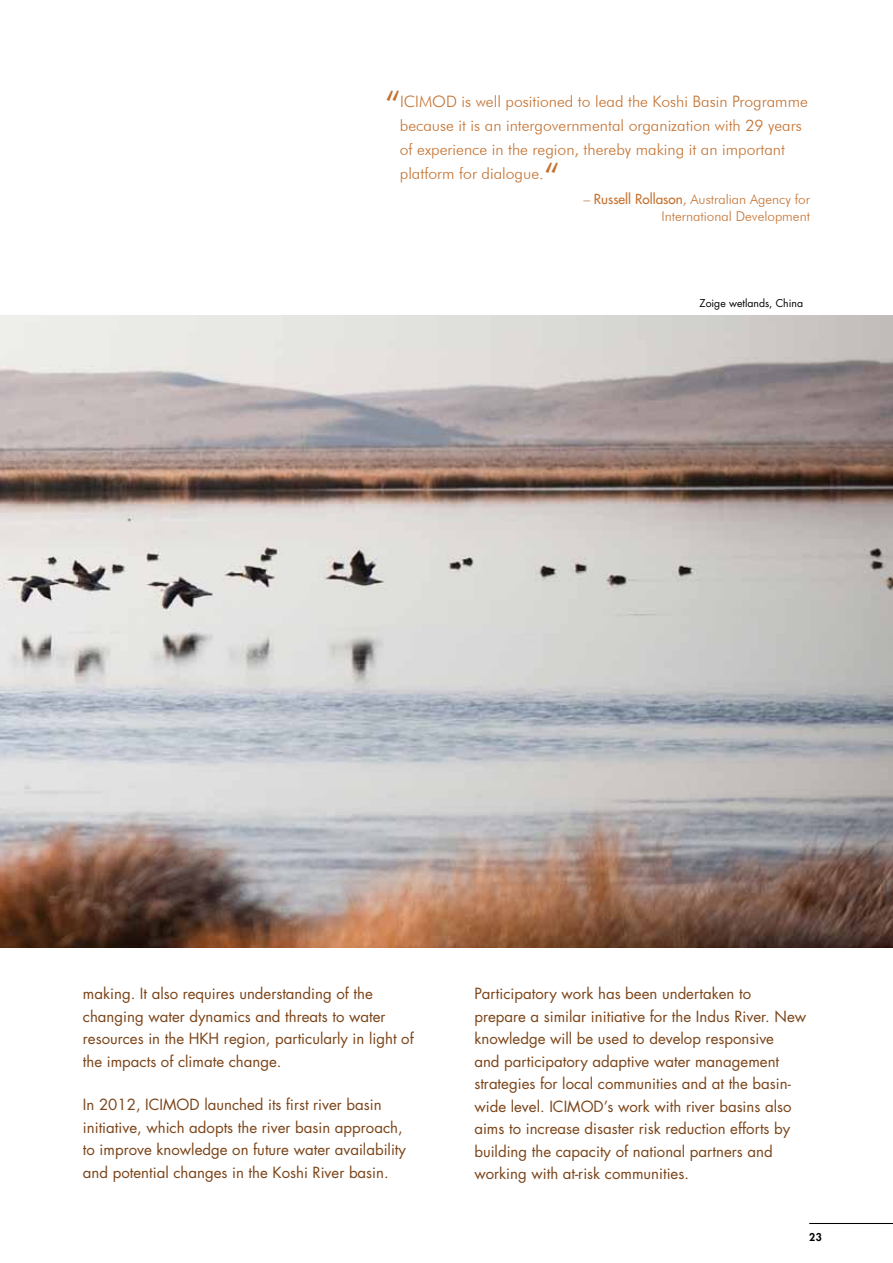
<style>
.page{position:relative;width:893px;height:1263px;background:#fff}
.page>*{position:absolute;margin:0;border:0;box-sizing:border-box;transform-origin:0 0}
.t1{font:300 37.5px "Futura BT";color:#c4712f}
.t2{font:300 15.75px/24px "Futura BT";color:#c4712f}
.t3{font:15px/22.5px "Futura Std";color:#7b4418}
.t4{font:300 13.5px/17.1px "Futura BT";color:#c4712f;text-align:right}
.t5{font:10.5px "Futura Std";color:#000}
.t6{font:800 10.5px "Futura Std";color:#000}
.s1{font-family:"Futura Std";font-weight:500}
</style>
<div class="page">
<hr style="left:809px;top:1223px;width:84px;height:1px;background:#000">
<img style="left:0;top:316px;width:893px;height:631px">
<h1 class="t1" style="left:385px;top:82px;width:18px">“</h1>
<p class="t2" style="left:400px;top:90px;width:410px">ICIMOD is well positioned to lead the Koshi Basin Programme because it is an intergovernmental organization with 29 years of experience in the region, thereby making it an important platform for dialogue.</p>
<h1 class="t1" style="left:544px;top:154px;width:18px">“</h1>
<p class="t4" style="left:583px;top:191px;width:228px">– <span class="s1">Russell Rollason</span>, Australian Agency for<br>International Development</p>
<p class="t5" style="left:699px;top:297px;width:105px">Zoige wetlands, China</p>
<p class="t3" style="left:83px;top:982px;width:332px">making. It also requires understanding of the changing water dynamics and threats to water resources in the HKH region, particularly in light of the impacts of climate change.</p>
<p class="t3" style="left:83px;top:1094px;width:325px">In 2012, ICIMOD launched its first river basin initiative, which adopts the river basin approach, to improve knowledge on future water availability and potential changes in the Koshi River basin.</p>
<p class="t3" style="left:474px;top:982px;width:333px">Participatory work has been undertaken to prepare a similar initiative for the Indus River. New knowledge will be used to develop responsive<br>and participatory adaptive water management strategies for local communities and at the basin&shy;wide level. ICIMOD’s work with river basins also aims to increase disaster risk reduction efforts by building the capacity of national partners and working with at-risk communities.</p>
<p class="t6" style="left:809px;top:1230px;width:14px">23</p>
</div>
